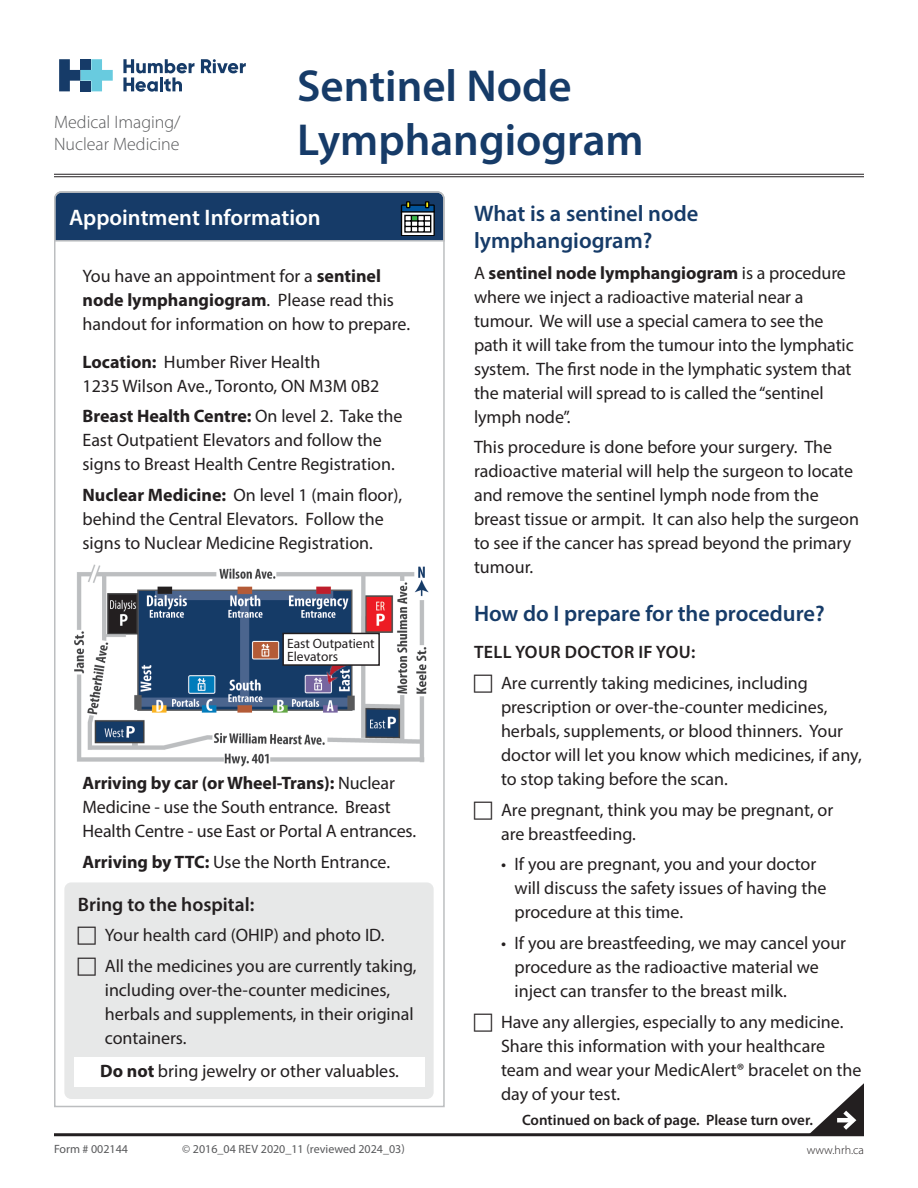
<style>
.page{position:relative;width:918px;height:1188px;background:#fff}
.page>*{position:absolute;margin:0;border:0;box-sizing:border-box;transform-origin:0 0}
.t1{font:600 45px/54px "Myriad Pro";color:#163b68}
.Subheading{font:600 22.5px/27px "Myriad Pro";color:#163b68}
.Subheading-2{font:600 22.5px "Myriad Pro";color:#fff}
.Subheading-3{font:600 19.5px "Myriad Pro";color:#231f20}
.Body_Text{font:18px/24px "Myriad Pro";color:#231f20}
.Subheading-4{font:18px/24px "Myriad Pro";color:#231f20}
.t2{font:300 18px/21.6px "Myriad Pro";color:#58595b}
.Body_Text-2{font:600 18px "Myriad Pro";letter-spacing:.02em;color:#231f20}
.t3{font:600 15px "Myriad Pro";color:#231f20}
.t4{font:13.5px/13.5px "Myriad Pro";color:#231f20}
.t5{font:12px "Myriad Pro";color:#58595b}
.t6{font:300 12px "Myriad Pro";letter-spacing:.01em;color:#231f20}
.s1{font-weight:700}
</style>
<div class="page">
<hr style="left:54px;top:174px;width:810px;height:1px;background:#231f20">
<hr style="left:54px;top:176px;width:810px;height:1px;background:#231f20">
<hr style="left:54px;top:1133px;width:810px;height:3px;background:#231f20">
<svg style="left:59px;top:59px;width:54px;height:32px"></svg>
<svg style="left:201px;top:59px;width:45px;height:14px"></svg>
<svg style="left:123px;top:59px;width:72px;height:33px"></svg>
<svg style="left:54px;top:242px;width:391px;height:866px"></svg>
<svg style="left:54px;top:191px;width:391px;height:51px;background:#294a71"></svg>
<div style="left:64px;top:882px;width:370px;height:217px;background:#e7e8e8;border-radius:7px"></div>
<div style="left:74px;top:1057px;width:351px;height:30px;background:#fff"></div>
<img style="left:72px;top:565px;width:357px;height:201px">
<img style="left:321px;top:667px;width:46px;height:17px">
<svg style="left:282px;top:632px;width:99px;height:35px"></svg>
<svg style="left:808px;top:1083px;width:56px;height:51px"></svg>
<p class="t2" style="left:54px;top:111px;width:128px">Medical Imaging/<br>Nuclear Medicine</p>
<p class="t1" style="left:297px;top:58px;width:348px">Sentinel Node<br>Lymphangiogram</p>
<p class="Subheading-2" style="left:69px;top:203px;width:253px">Appointment Information</p>
<p class="Body_Text" style="left:82px;top:264px;width:329px">You have an appointment for a <span class="s1">sentinel node lymphangiogram</span>. Please read this handout for information on how to prepare.</p>
<p class="Subheading-4" style="left:82px;top:349px;width:298px"><span class="s1">Location:</span> Humber River Health<br>1235 Wilson Ave., Toronto, ON M3M 0B2</p>
<p class="Subheading-4" style="left:82px;top:404px;width:322px"><span class="s1">Breast Health Centre:</span> On level 2. Take the<br>East Outpatient Elevators and follow the signs to Breast Health Centre Registration.</p>
<p class="Subheading-4" style="left:82px;top:483px;width:321px"><span class="s1">Nuclear Medicine:</span> On level 1 (main floor), behind the Central Elevators. Follow the signs to Nuclear Medicine Registration.</p>
<p class="t4" style="left:287px;top:636px;width:89px">East Outpatient<br>Elevators</p>
<p class="Subheading-4" style="left:82px;top:771px;width:335px"><span class="s1">Arriving by car (or Wheel-Trans):</span> Nuclear<br>Medicine - use the South entrance. Breast<br>Health Centre - use East or Portal A entrances.</p>
<p class="Subheading-4" style="left:82px;top:850px;width:309px"><span class="s1">Arriving by TTC:</span> Use the North Entrance.</p>
<p class="Subheading-3" style="left:78px;top:892px;width:178px">Bring to the hospital:</p>
<p class="Body_Text" style="left:105px;top:923px;width:281px">Your health card (OHIP) and photo ID.</p>
<p class="Body_Text" style="left:105px;top:954px;width:313px">All the medicines you are currently taking, including over-the-counter medicines, herbals and supplements, in their original containers.</p>
<p class="Body_Text" style="left:100px;top:1059px;width:300px"><span class="s1">Do not</span> bring jewelry or other valuables.</p>
<p class="t5" style="left:54px;top:1142px;width:76px">Form # 002144</p>
<p class="t5" style="left:182px;top:1142px;width:224px">© 2016_04 REV 2020_11 (reviewed 2024_03)</p>
<p class="Subheading" style="left:474px;top:199px;width:226px">What is a sentinel node lymphangiogram?</p>
<p class="Body_Text" style="left:474px;top:260px;width:381px">A <span class="s1">sentinel node lymphangiogram</span> is a procedure where we inject a radioactive material near a tumour. We will use a special camera to see the path it will take from the tumour into the lymphatic system. The first node in the lymphatic system that the material will spread to is called the “sentinel lymph node”.</p>
<p class="Body_Text" style="left:474px;top:435px;width:387px">This procedure is done before your surgery. The radioactive material will help the surgeon to locate and remove the sentinel lymph node from the breast tissue or armpit. It can also help the surgeon to see if the cancer has spread beyond the primary tumour.</p>
<p class="Subheading" style="left:474px;top:599px;width:352px">How do I prepare for the procedure?</p>
<p class="Body_Text-2" style="left:474px;top:641px;width:223px">TELL YOUR DOCTOR IF YOU:</p>
<p class="Body_Text" style="left:501px;top:671px;width:362px">Are currently taking medicines, including prescription or over-the-counter medicines, herbals, supplements, or blood thinners. Your doctor will let you know which medicines, if any, to stop taking before the scan.</p>
<p class="Body_Text" style="left:501px;top:797px;width:334px">Are pregnant, think you may be pregnant, or are breastfeeding.</p>
<p class="Body_Text" style="left:514px;top:852px;width:313px;text-indent:-14px">• If you are pregnant, you and your doctor will discuss the safety issues of having the procedure at this time.</p>
<p class="Body_Text" style="left:514px;top:931px;width:333px;text-indent:-14px">• If you are breastfeeding, we may cancel your procedure as the radioactive material we inject can transfer to the breast milk.</p>
<p class="Body_Text" style="left:501px;top:1010px;width:362px">Have any allergies, especially to any medicine.<br>Share this information with your healthcare team and wear your MedicAlert® bracelet on the day of your test.</p>
<p class="t3" style="left:522px;top:1110px;width:292px">Continued on back of page. Please turn over.</p>
<p class="t6" style="left:807px;top:1143px;width:59px">www.hrh.ca</p>
</div>
